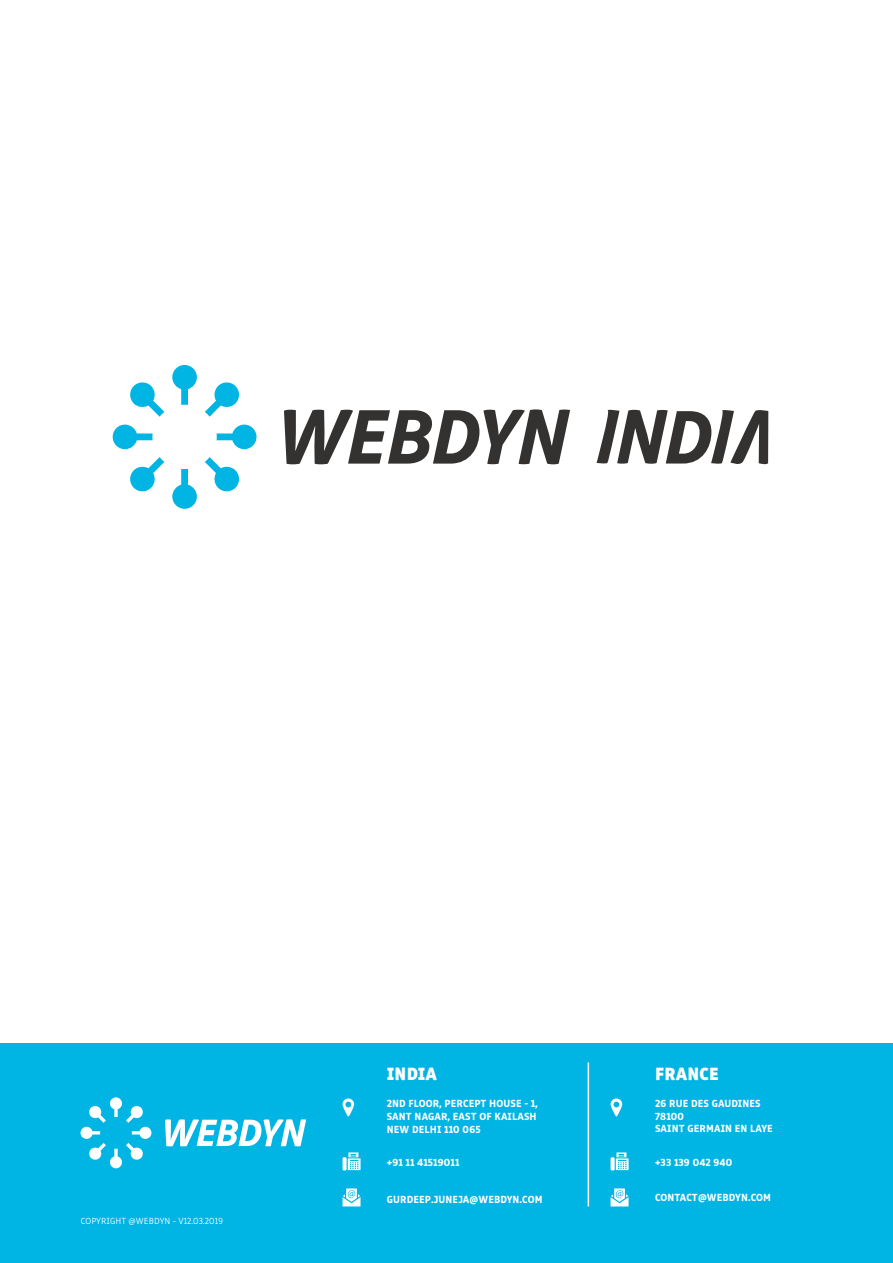
<style>
.page{position:relative;width:893px;height:1263px;background:#fff}
.page>*{position:absolute;margin:0;border:0;box-sizing:border-box;transform-origin:0 0}
.t1{font:900 18px "Respublika FY";letter-spacing:.01em;color:#fff}
.t2{font:800 10.5px "Respublika FY";letter-spacing:.01em;color:#fff}
.Liste_2_-_Gris{font:300 9px "Respublika FY";letter-spacing:.01em;color:#fff}
</style>
<div class="page">
<div style="left:0;top:1043px;width:893px;height:220px;background:#00b4e3"></div>
<svg style="left:81px;top:1097px;width:70px;height:71px"></svg>
<svg style="left:165px;top:1119px;width:141px;height:27px"></svg>
<svg style="left:611px;top:1188px;width:18px;height:18px"></svg>
<svg style="left:611px;top:1157px;width:4px;height:13px"></svg>
<svg style="left:616px;top:1152px;width:13px;height:18px"></svg>
<svg style="left:611px;top:1098px;width:11px;height:18px"></svg>
<hr style="left:588px;top:1062px;width:1px;height:144px;background:#fff">
<div style="left:342px;top:1157px;width:5px;height:13px;background:#fff"></div>
<svg style="left:348px;top:1152px;width:13px;height:18px"></svg>
<svg style="left:342px;top:1188px;width:18px;height:18px"></svg>
<svg style="left:342px;top:1098px;width:12px;height:18px"></svg>
<svg style="left:172px;top:365px;width:25px;height:40px"></svg>
<svg style="left:130px;top:382px;width:34px;height:35px"></svg>
<svg style="left:113px;top:425px;width:40px;height:24px"></svg>
<svg style="left:130px;top:457px;width:34px;height:35px"></svg>
<svg style="left:172px;top:469px;width:25px;height:40px"></svg>
<svg style="left:205px;top:457px;width:34px;height:35px"></svg>
<svg style="left:217px;top:425px;width:39px;height:24px"></svg>
<svg style="left:205px;top:382px;width:34px;height:35px"></svg>
<svg style="left:284px;top:409px;width:286px;height:56px"></svg>
<svg style="left:597px;top:409px;width:171px;height:56px"></svg>
<p class="Liste_2_-_Gris" style="left:81px;top:1216px;width:144px">COPYRIGHT @WEBDYN - V12.03.2019</p>
<p class="t1" style="left:387px;top:1062px;width:52px">INDIA</p>
<p class="t1" style="left:655px;top:1062px;width:65px">FRANCE</p>
<p class="t2" style="left:387px;top:1097px;width:153px">2ND FLOOR, PERCEPT HOUSE - 1,</p>
<p class="t2" style="left:387px;top:1110px;width:151px">SANT NAGAR, EAST OF KAILASH</p>
<p class="t2" style="left:387px;top:1122px;width:95px">NEW DELHI 110 065</p>
<p class="t2" style="left:655px;top:1097px;width:107px">26 RUE DES GAUDINES</p>
<p class="t2" style="left:655px;top:1109px;width:31px">78100</p>
<p class="t2" style="left:655px;top:1122px;width:119px">SAINT GERMAIN EN LAYE</p>
<p class="t2" style="left:387px;top:1155px;width:74px">+91 11 41519011</p>
<p class="t2" style="left:387px;top:1193px;width:157px">GURDEEP.JUNEJA@WEBDYN.COM</p>
<p class="t2" style="left:655px;top:1155px;width:79px">+33 139 042 940</p>
<p class="t2" style="left:655px;top:1191px;width:117px">CONTACT@WEBDYN.COM</p>
</div>
